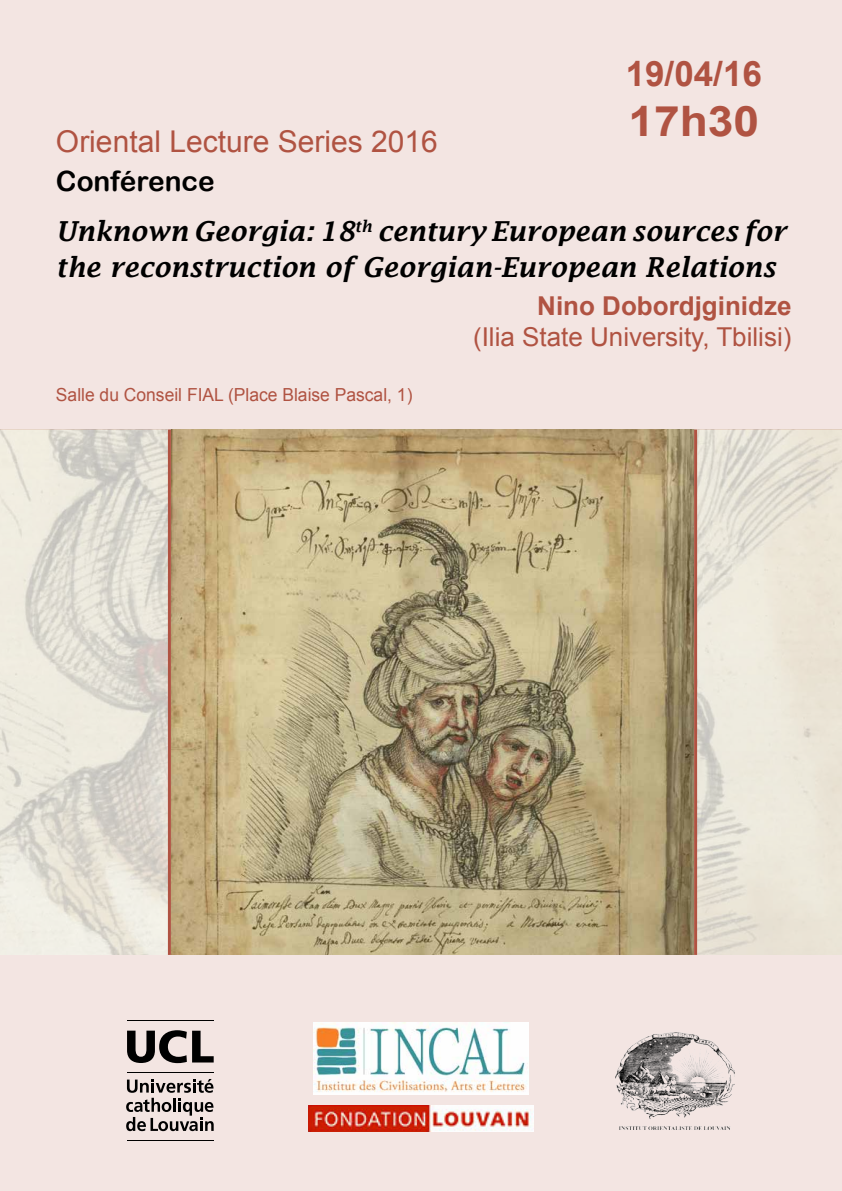
<style>
.page{position:relative;width:842px;height:1191px;background:#fff}
.page>*{position:absolute;margin:0;border:0;box-sizing:border-box;transform-origin:0 0}
.t1{font:700 42px "Arial";color:#b05342;scale:1.1 1}
.t2{font:700 35px "Arial";color:#b05342}
.t3{font:30px "Arial";color:#b05342}
.t4{font:28px "Arial Rounded MT Bold";color:#000}
.t5{font:italic 600 27px/36px "Lucida Fax";color:#000}
.t6{font:26px "Arial";color:#b05342}
.t7{font:700 26px "Arial";color:#b05342}
.t8{font:18px "Arial";color:#b05342}
</style>
<div class="page">
<img style="left:0;top:429px;width:842px;height:526px">
<div style="left:0;top:955px;width:842px;height:236px;background:#f3e5e2"></div>
<div style="left:0;top:0;width:842px;height:429px;background:#f3e5e2"></div>
<svg style="left:126px;top:1079px;width:88px;height:52px"></svg>
<svg style="left:127px;top:1030px;width:87px;height:33px"></svg>
<hr style="left:127px;top:1020px;width:86px;height:1px;background:#000">
<hr style="left:127px;top:1140px;width:86px;height:1px;background:#000">
<hr style="left:127px;top:1072px;width:86px;height:1px;background:#000">
<img style="left:314px;top:1022px;width:214px;height:72px">
<img style="left:615px;top:1032px;width:119px;height:97px">
<img style="left:308px;top:1105px;width:226px;height:26px">
<hr style="left:168px;top:429px;width:3px;height:526px;background:#b05342">
<hr style="left:694px;top:429px;width:3px;height:526px;background:#b05342">
<img style="left:171px;top:429px;width:523px;height:526px">
<p class="t3" style="left:56px;top:122px;width:383px">Oriental Lecture Series 2016</p>
<p class="t4" style="left:56px;top:165px;width:160px">Conférence</p>
<p class="t2" style="left:626px;top:50px;width:138px">19/04/16</p>
<h1 class="t1" style="left:628px;top:93px;width:121px">17h30</h1>
<p class="t5" style="left:56px;top:213px;width:731px">Unknown Georgia: 18<sup>th</sup> century European sources for the reconstruction of Georgian-European Relations</p>
<p class="t8" style="left:56px;top:383px;width:358px">Salle du Conseil FIAL (Place Blaise Pascal, 1)</p>
<p class="t7" style="left:537px;top:288px;width:256px">Nino Dobordjginidze</p>
<p class="t6" style="left:473px;top:319px;width:320px">(Ilia State University, Tbilisi)</p>
</div>
